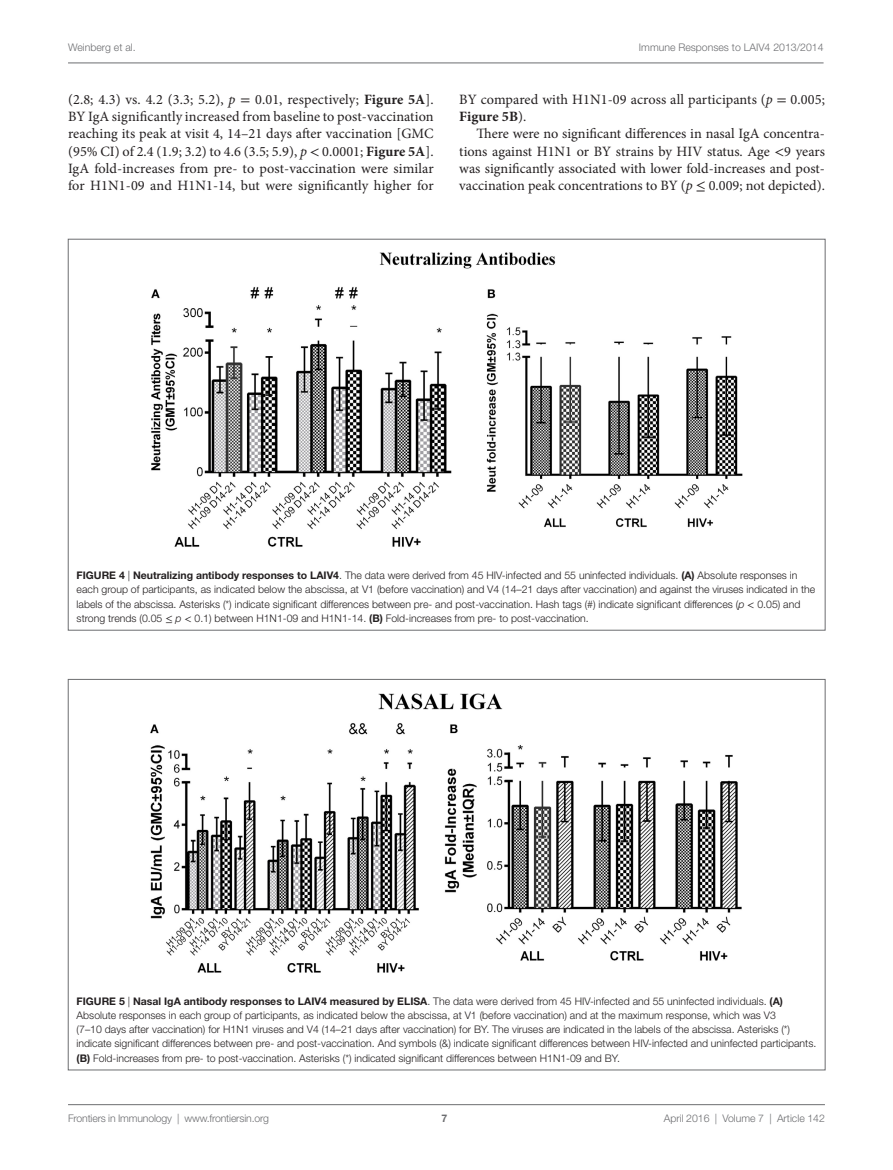
<style>
.page{position:relative;width:893px;height:1170px;background:#fff}
.page>*{position:absolute;margin:0;border:0;box-sizing:border-box;transform-origin:0 0}
.t1{font:14.25px/17.2px "Minion Pro";letter-spacing:.005em;color:#231f20;text-align:justify}
.t2{font:300 10.5px/14.2px "Helvetica Neue LT Std";color:#231f20}
.t3{font:300 10.5px "Helvetica Neue LT Std";color:#6c6d70}
.t4{font:700 10.5px "Helvetica Neue LT Std";color:#231f20}
.t5{font:700 10.5px "Helvetica Neue LT Std";color:#6c6d70}
.s1{font-style:italic}
.s2{font-family:"STIX General"}
.s3{font-weight:700}
.s4{font-family:"STIX General";font-weight:400}
.s5{font-weight:300}
</style>
<div class="page">
<img style="left:151px;top:252px;width:592px;height:295px">
<img style="left:150px;top:693px;width:592px;height:280px">
<hr style="left:68px;top:1104px;width:757px;height:1px;background:#6c6d70">
<hr style="left:68px;top:63px;width:756px;height:1px;background:#6c6d70">
<p class="t3" style="left:68px;top:41px;width:69px">Weinberg et al.</p>
<p class="t3" style="left:639px;top:41px;width:186px">Immune Responses to LAIV4 2013/2014</p>
<p class="t1" style="left:68px;top:91px;width:367px">(2.8; 4.3) vs. 4.2 (3.3; 5.2), <span class="s1">p</span> <span class="s2">=</span> 0.01, respectively; <span class="s3">Figure 5A</span>].<br>BY IgA significantly increased from baseline to post-vaccination reaching its peak at visit 4, 14–21 days after vaccination [GMC (95% CI) of 2.4 (1.9; 3.2) to 4.6 (3.5; 5.9), <span class="s1">p</span> <span class="s2">&lt;</span> 0.0001; <span class="s3">Figure 5A</span>].<br>IgA fold-increases from pre- to post-vaccination were similar for H1N1-09 and H1N1-14, but were significantly higher for</p>
<h1 class="t1" style="left:459px;top:91px;width:367px">BY compared with H1N1-09 across all participants (<span class="s1">p</span> <span class="s2">=</span> 0.005;<br><span class="s3">Figure 5B</span>).</h1>
<p class="t1" style="left:459px;top:125px;width:367px;text-indent:17px">There were no significant differences in nasal IgA concentra&shy;tions against H1N1 or BY strains by HIV status. Age <span class="s2">&lt;</span>9 years was significantly associated with lower fold-increases and post&shy;vaccination peak concentrations to BY (<span class="s1">p</span> <span class="s2">≤</span> 0.009; not depicted).</p>
<p class="t2" style="left:77px;top:568px;width:740px"><span class="s3">FIG URE 4</span> | <span class="s3">Neutralizing antibody responses to LAIV4</span>. The data were derived from 45 HIV-infected and 55 uninfected individuals. <span class="s3">(A)</span> Absolute responses in each group of participants, as indicated below the abscissa, at V1 (before vaccination) and V4 (14–21 days after vaccination) and against the viruses indicated in the labels of the abscissa. Asterisks (*) indicate significant differences between pre- and post-vaccination. Hash tags (#) indicate significant differences (<span class="s1">p</span> <span class="s4">&lt;</span> 0.05) and strong trends (0.05 <span class="s4">≤</span> <span class="s1">p</span> <span class="s4">&lt;</span> 0.1) between H1N1-09 and H1N1-14. <span class="s3">(B)</span> Fold-increases from pre- to post-vaccination.</p>
<p class="t4" style="left:77px;top:994px;width:328px">FIG URE 5 <span class="s5">|</span> Nasal IgA antibody responses to LAIV4 measured by ELISA</p>
<p class="t2" style="left:77px;top:993px;width:741px;text-indent:351px">. The data were derived from 45 HIV-infected and 55 uninfected individuals. <span class="s3">(A)<br></span>Absolute responses in each group of participants, as indicated below the abscissa, at V1 (before vaccination) and at the maximum response, which was V3<br>(7–10 days after vaccination) for H1N1 viruses and V4 (14–21 days after vaccination) for BY. The viruses are indicated in the labels of the abscissa. Asterisks (*) indicate significant differences between pre- and post-vaccination. And symbols (&amp;) indicate significant differences between HIV-infected and uninfected participants. <span class="s3">(B)</span> Fold-increases from pre- to post-vaccination. Asterisks (*) indicated significant differences between H1N1-09 and BY.</p>
<p class="t3" style="left:68px;top:1111px;width:203px">Frontiers in Immunology | www.frontiersin.org</p>
<p class="t3" style="left:664px;top:1111px;width:163px">April 2016 | Volume 7 | Article 142</p>
<p class="t5" style="left:441px;top:1111px;width:7px">7</p>
</div>
